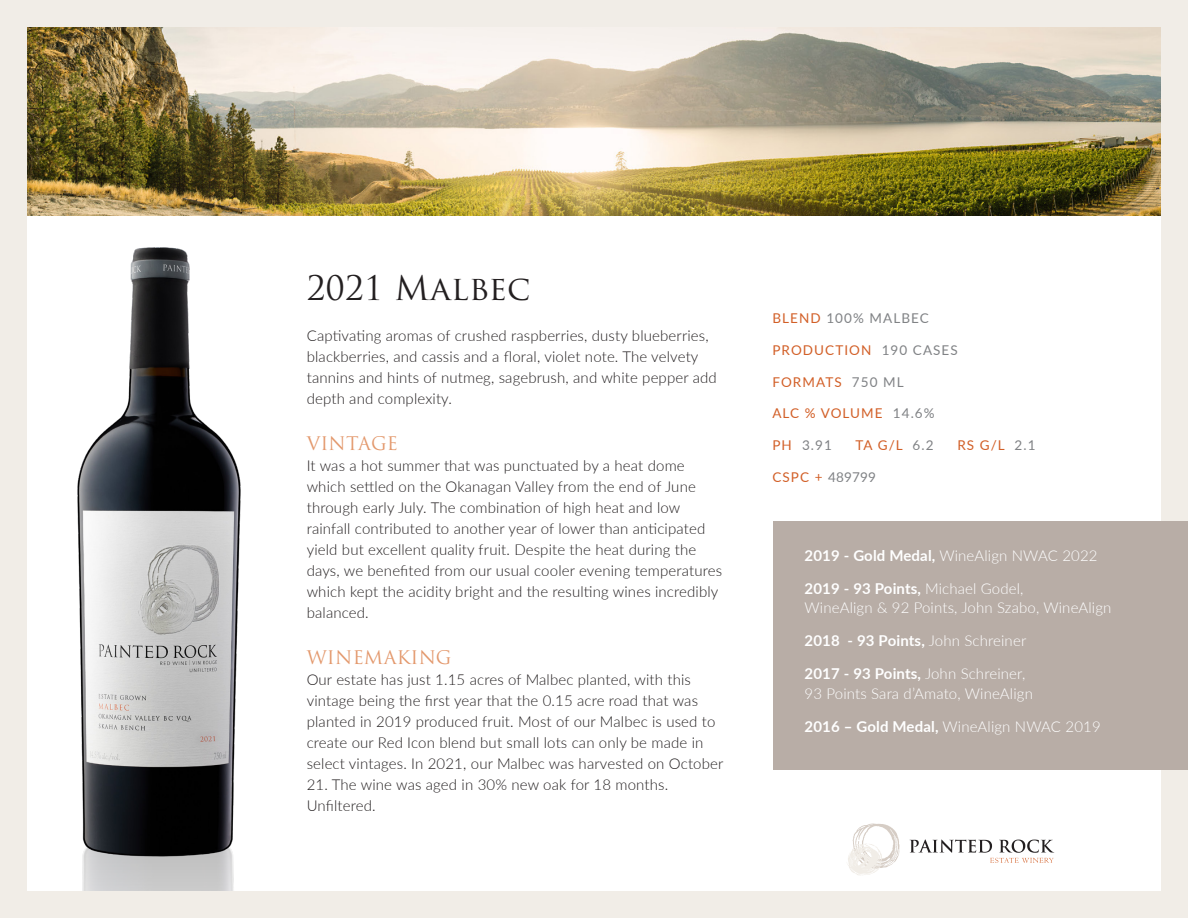
<style>
.page{position:relative;width:1188px;height:918px;background:#fff}
.page>*{position:absolute;margin:0;border:0;box-sizing:border-box;transform-origin:0 0}
.t1{font:33px "Trajan Pro";letter-spacing:.01em;color:#231f20}
.t2{font:18.3px "Trajan Pro";letter-spacing:.01em;color:#e3986c}
.t3{font:300 15px/21px "Lato";letter-spacing:.01em;color:#231f20}
.t4{font:300 15px/19.5px "Lato";letter-spacing:.01em;color:#fff}
.t5{font:700 15px "Lato";letter-spacing:.01em;color:#fff}
.t6{font:13.5px "Lato";letter-spacing:.08em;color:#d25f27}
.t7{font:13.5px "Lato";letter-spacing:.08em;color:#808285}
.t8{font:13.5px "Lato";letter-spacing:.01em;color:#808285}
.s1{color:#d25f27}
.s2{color:#808285}
.s3{font-weight:700}
.s4{font-weight:300}
</style>
<div class="page">
<img style="left:27px;top:27px;width:1134px;height:188px">
<div style="left:1161px;top:0;width:27px;height:918px;background:#f1ede7"></div>
<div style="left:0;top:0;width:27px;height:918px;background:#f1ede7"></div>
<div style="left:0;top:891px;width:1188px;height:27px;background:#f1ede7"></div>
<div style="left:0;top:0;width:1188px;height:27px;background:#f1ede7"></div>
<img style="left:77px;top:248px;width:164px;height:643px">
<svg style="left:910px;top:839px;width:144px;height:24px"></svg>
<svg style="left:847px;top:824px;width:53px;height:51px"></svg>
<div style="left:773px;top:521px;width:415px;height:249px;background:#b8ada6"></div>
<p class="t1" style="left:307px;top:267px;width:225px">2021 Malbec</p>
<p class="t3" style="left:307px;top:325px;width:412px">Captivating aromas of crushed raspberries, dusty blueberries, blackberries, and cassis and a floral, violet note. The velvety tannins and hints of nutmeg, sagebrush, and white pepper add depth and complexity.</p>
<p class="t2" style="left:307px;top:432px;width:93px">VINTAGE</p>
<p class="t3" style="left:307px;top:455px;width:417px">It was a hot summer that was punctuated by a heat dome which settled on the Okanagan Valley from the end of June through early July. The combination of high heat and low rainfall contributed to another year of lower than anticipated yield but excellent quality fruit. Despite the heat during the days, we benefited from our usual cooler evening temperatures which kept the acidity bright and the resulting wines incredibly balanced.</p>
<p class="t2" style="left:307px;top:646px;width:147px">WINEMAKING</p>
<p class="t3" style="left:307px;top:668px;width:418px">Our estate has just 1.15 acres of Malbec planted, with this vintage being the first year that the 0.15 acre road that was planted in 2019 produced fruit. Most of our Malbec is used to create our Red Icon blend but small lots can only be made in select vintages. In 2021, our Malbec was harvested on October</p>
<p class="t3" style="left:307px;top:773px;width:363px">21. The wine was aged in 30% new oak for 18 months.<br>Unfiltered.</p>
<p class="t7" style="left:772px;top:308px;width:158px"><span class="s1">BLEND</span> 100% MALBEC</p>
<p class="t6" style="left:772px;top:340px;width:187px">PRODUCTION <span class="s2">190 CASES</span></p>
<p class="t6" style="left:772px;top:372px;width:133px">FORMATS <span class="s2">750 ML</span></p>
<p class="t6" style="left:772px;top:404px;width:164px">ALC % VOLUME <span class="s2">14.6%</span></p>
<p class="t7" style="left:772px;top:435px;width:61px"><span class="s1">PH</span> 3.91</p>
<p class="t6" style="left:855px;top:435px;width:80px">TA G/L <span class="s2">6.2</span></p>
<p class="t6" style="left:957px;top:435px;width:80px">RS G/L <span class="s2">2.1</span></p>
<p class="t8" style="left:772px;top:467px;width:105px"><span class="s1">CSPC +</span> 489799</p>
<p class="t4" style="left:805px;top:545px;width:295px"><span class="s3">2019 - Gold Medal,</span> WineAlign NWAC 2022</p>
<p class="t4" style="left:805px;top:578px;width:308px"><span class="s3">2019 - 93 Points,</span> Michael Godel,<br>WineAlign &amp; 92 Points, John Szabo, WineAlign</p>
<p class="t5" style="left:805px;top:630px;width:223px">2018 - 93 Points, <span class="s4">John Schreiner</span></p>
<p class="t4" style="left:805px;top:664px;width:230px"><span class="s3">2017 - 93 Points,</span> John Schreiner,<br>93 Points Sara d’Amato, WineAlign</p>
<p class="t4" style="left:805px;top:716px;width:298px"><span class="s3">2016 – Gold Medal,</span> WineAlign NWAC 2019</p>
</div>
